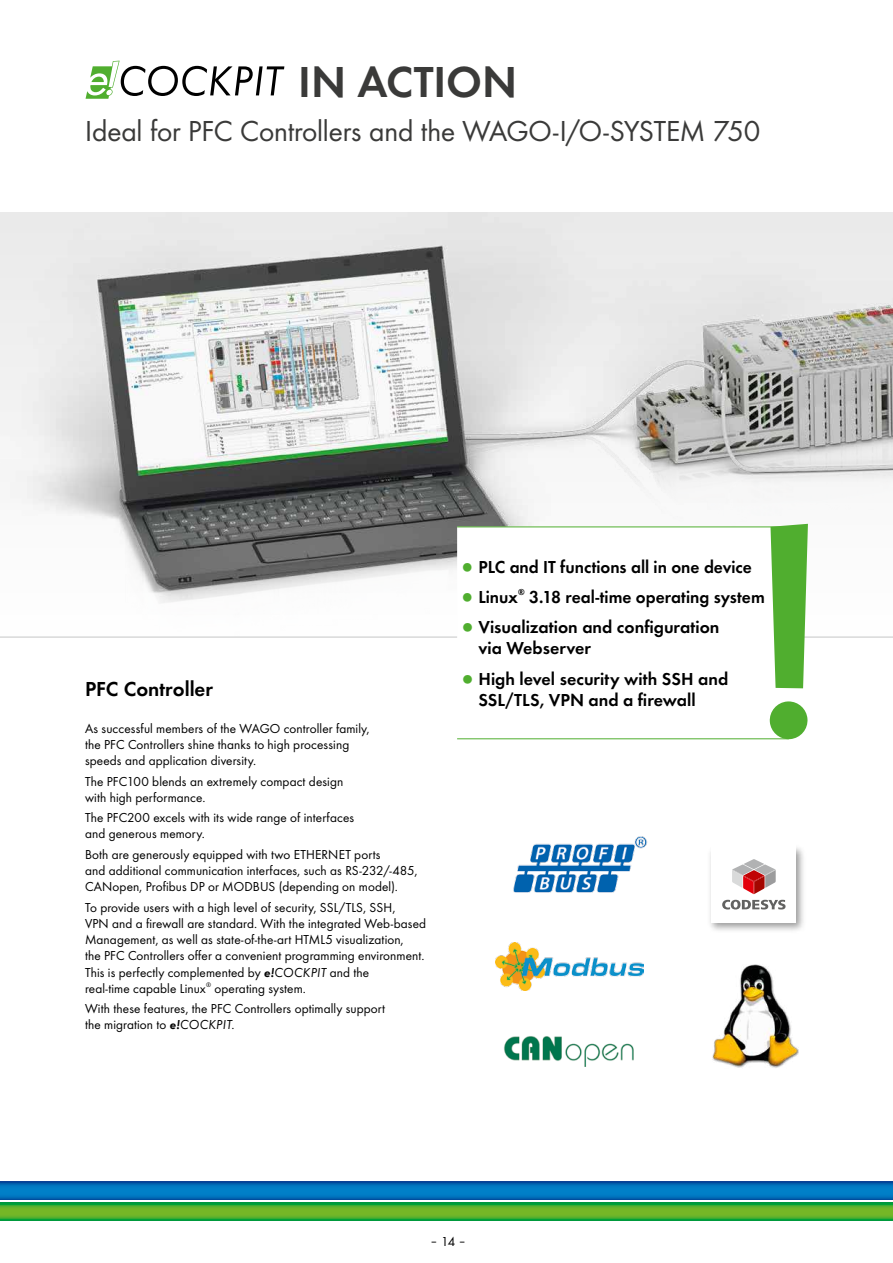
<style>
.page{position:relative;width:893px;height:1263px;background:#fff}
.page>*{position:absolute;margin:0;border:0;box-sizing:border-box;transform-origin:0 0}
.t1{font:45px "WAGO Futura Dem";color:#3a3a39}
.t2{font:30px "WAGO Futura Boo";letter-spacing:-.005em;color:#3a3a39}
.t3{font:21px "WAGO Futura Dem";color:#000}
.t4{font:18px/21.6px "WAGO Futura Dem";color:#000}
.t5{font:13.5px/16.2px "WAGO Futura Boo";letter-spacing:.01em;color:#000}
.t6{font:9px "WAGO Futura Dem";color:#000}
.t7{font:6.75px "WAGO Futura Boo";color:#000}
.s1{font-family:"WAGO Futura Dem Obl"}
.s2{font-family:"WAGO Futura Boo Obl"}
.s3{font-size:31.5px;color:#50ae2f}
</style>
<div class="page">
<img style="left:0;top:213px;width:893px;height:424px">
<hr style="left:0;top:637px;width:893px;height:1px;background:#c5c6c6">
<svg style="left:457px;top:527px;width:346px;height:162px"></svg>
<svg style="left:0;top:1182px;width:893px;height:17px;background:#0072bd"></svg>
<svg style="left:0;top:1202px;width:893px;height:18px;background:#4dae2d"></svg>
<img style="left:513px;top:836px;width:134px;height:57px">
<img style="left:495px;top:943px;width:149px;height:47px">
<img style="left:504px;top:1036px;width:130px;height:30px">
<img style="left:710px;top:847px;width:94px;height:84px">
<div style="left:711px;top:843px;width:85px;height:80px;background:#fff"></div>
<svg style="left:722px;top:900px;width:63px;height:9px"></svg>
<svg style="left:732px;top:859px;width:44px;height:35px"></svg>
<img style="left:712px;top:964px;width:87px;height:104px">
<svg style="left:770px;top:524px;width:38px;height:164px;background:#6aba4e"></svg>
<svg style="left:769px;top:701px;width:39px;height:38px"></svg>
<hr style="left:457px;top:526px;width:342px;height:1px;background:#50ae2f">
<hr style="left:457px;top:738px;width:332px;height:1px;background:#50ae2f">
<svg style="left:86px;top:61px;width:198px;height:38px"></svg>
<h1 class="t1" style="left:298px;top:49px;width:220px">IN ACTION</h1>
<h2 class="t2" style="left:85px;top:111px;width:677px">Ideal for PFC Controllers and the WAGO-I/O-SYSTEM 750</h2>
<h3 class="t3" style="left:85px;top:673px;width:130px">PFC Controller</h3>
<p class="t5" style="left:85px;top:719px;width:286px">As successful members of the WAGO controller family, the PFC Controllers shine thanks to high processing speeds and application diversity.</p>
<p class="t5" style="left:85px;top:772px;width:260px">The PFC100 blends an extremely compact design with high performance.</p>
<p class="t5" style="left:85px;top:809px;width:271px">The PFC200 excels with its wide range of interfaces and generous memory.</p>
<p class="t5" style="left:85px;top:846px;width:334px">Both are generously equipped with two ETHERNET ports<br>and additional communication interfaces, such as RS-232/-485,<br>CANopen, Profibus DP or MODBUS (depending on model).</p>
<p class="t5" style="left:85px;top:898px;width:343px">To provide users with a high level of security, SSL/TLS, SSH,<br>VPN and a firewall are standard. With the integrated Web-based Management, as well as state-of-the-art HTML5 visualization,<br>the PFC Controllers offer a convenient programming environment.<br>This is perfectly complemented by <span class="s1">e!</span><span class="s2">COCKPIT</span> and the<br>real-time capable Linux</p>
<p class="t7" style="left:206px;top:980px;width:6px">®</p>
<p class="t5" style="left:85px;top:977px;width:302px;line-height:20.4px;text-indent:129px">operating system.<br>With these features, the PFC Controllers optimally support</p>
<p class="t5" style="left:85px;top:1016px;width:151px">the migration to <span class="s1">e!</span><span class="s2">COCKPIT</span>.</p>
<h3 class="t4" style="left:457px;top:554px;width:296px"><span class="s3">•</span> PLC and IT functions all in one device</h3>
<h3 class="t4" style="left:457px;top:585px;width:63px"><span class="s3">•</span> Linux</h3>
<p class="t6" style="left:518px;top:585px;width:8px">®</p>
<h3 class="t4" style="left:529px;top:585px;width:237px">3.18 real-time operating system</h3>
<h3 class="t4" style="left:478px;top:615px;width:243px;text-indent:-21px"><span class="s3">•</span> Visualization and configuration via Webserver</h3>
<h3 class="t4" style="left:478px;top:666px;width:251px;text-indent:-21px"><span class="s3">•</span> High level security with SSH and<br>SSL/TLS, VPN and a firewall</h3>
<p class="t5" style="left:430px;top:1232px;width:38px">– 14 –</p>
</div>
